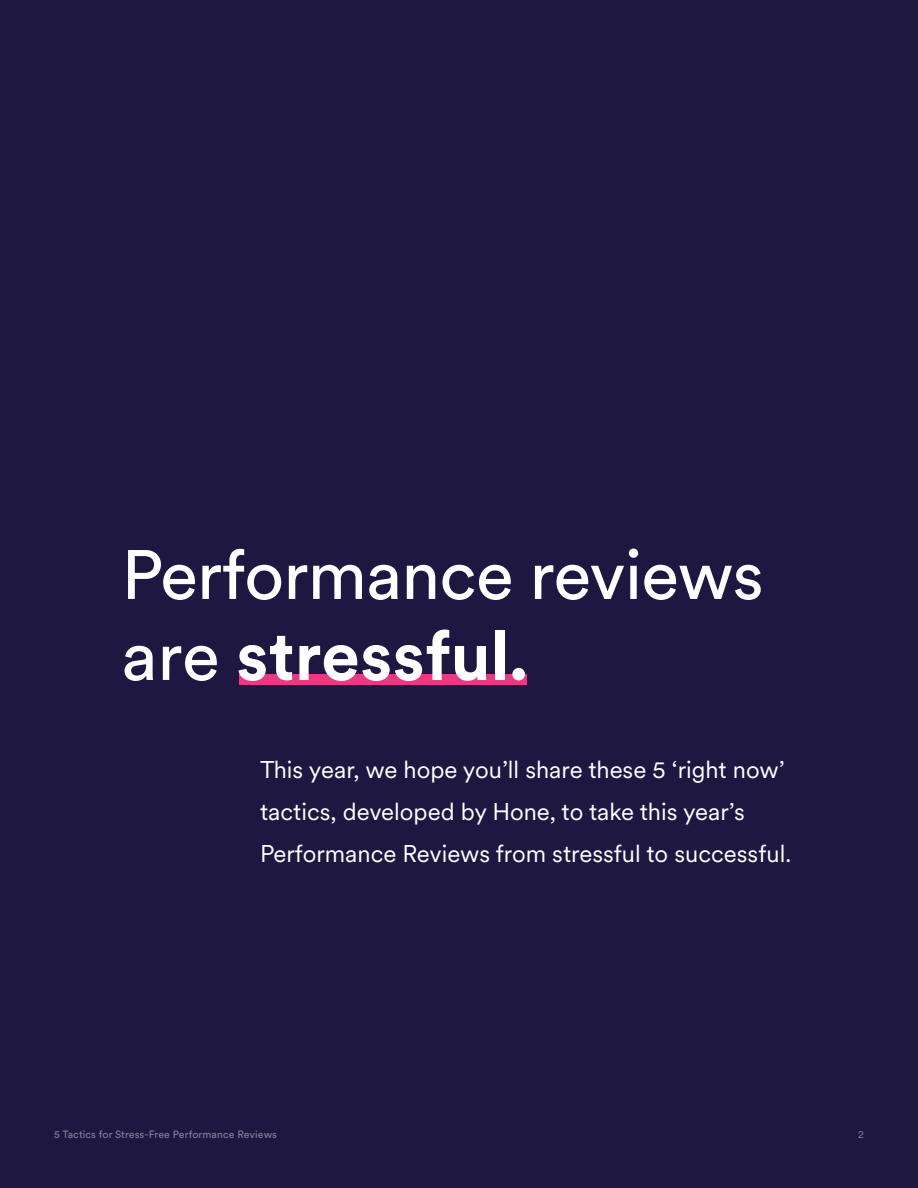
<style>
.page{position:relative;width:918px;height:1188px;background:#1d1741}
.page>*{position:absolute;margin:0;border:0;box-sizing:border-box;transform-origin:0 0}
.t1{font:69px/81px "Circular XX";letter-spacing:-.01em;color:#fff}
.t2{font:24px/42px "Circular XX";color:#fff}
.t3{font:10.5px "Circular XX";letter-spacing:.01em;color:#888197}
.t4{font:10.5px "Circular XX";color:#888197}
.s1{font-weight:700}
</style>
<div class="page">
<div style="left:239px;top:675px;width:287px;height:10px;background:#ee3780"></div>
<h1 class="t1" style="left:122px;top:531px;width:644px">Performance reviews are <span class="s1">stressful.</span></h1>
<p class="t2" style="left:260px;top:747px;width:533px">This year, we hope you’ll share these 5 ‘right now’ tactics, developed by Hone, to take this year’s<br>Performance Reviews from stressful to successful.</p>
<p class="t3" style="left:54px;top:1128px;width:225px">5 Tactics for Stress-Free Performance Reviews</p>
<p class="t4" style="left:858px;top:1128px;width:7px">2</p>
</div>
